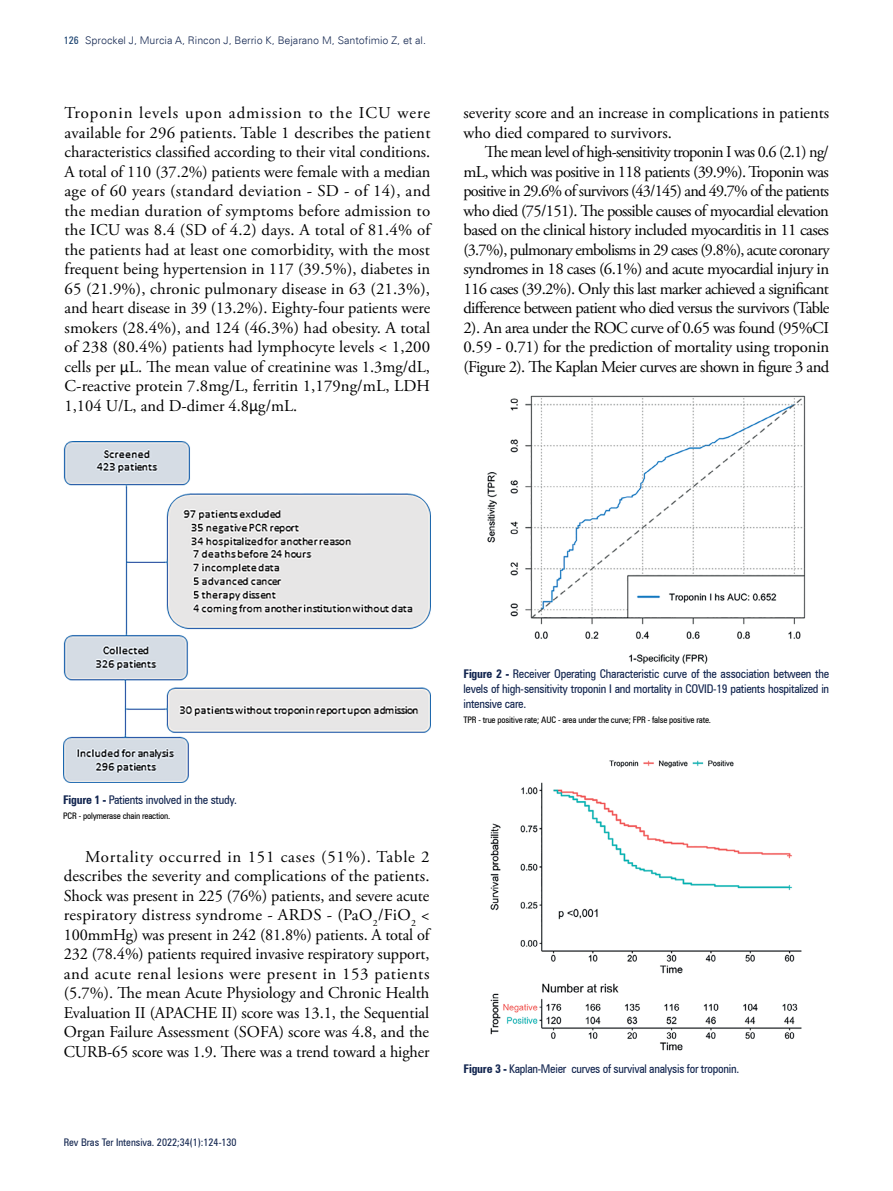
<style>
.page{position:relative;width:893px;height:1191px;background:#fff}
.page>*{position:absolute;margin:0;border:0;box-sizing:border-box;transform-origin:0 0}
.t1{font:16.5px/19.5px "Adobe Garamond Pro";color:#000;text-align:justify}
.t2{font:condensed 12px/15px "Zurich BT";letter-spacing:-.02em;color:#12254f;text-align:justify}
.t3{font:300 10.5px "Zurich BT";color:#12254f}
.t4{font:condensed 10.5px "Zurich BT";color:#12254f}
.t5{font:condensed 9px "Zurich BT";letter-spacing:-.02em;color:#000}
.s1{font-weight:400;font-stretch:condensed;color:#163f6d}
.s2{font-family:"Calibri"}
.s3{font-weight:700}
</style>
<div class="page">
<img style="left:63px;top:441px;width:367px;height:341px">
<img style="left:487px;top:395px;width:319px;height:269px">
<img style="left:490px;top:760px;width:312px;height:291px">
<p class="t3" style="left:64px;top:34px;width:364px"><span class="s1">126</span> Sprockel J, Murcia A, Rincon J, Berrio K, Bejarano M, Santofimio Z, et al.</p>
<p class="t1" style="left:65px;top:104px;width:367px">Troponin levels upon admission to the ICU were available for 296 patients. Table 1 describes the patient characteristics classified according to their vital conditions.<br>A total of 110 (37.2%) patients were female with a median age of 60 years (standard deviation - SD - of 14), and the median duration of symptoms before admission to the ICU was 8.4 (SD of 4.2) days. A total of 81.4% of the patients had at least one comorbidity, with the most frequent being hypertension in 117 (39.5%), diabetes in 65 (21.9%), chronic pulmonary disease in 63 (21.3%), and heart disease in 39 (13.2%). Eighty-four patients were smokers (28.4%), and 124 (46.3%) had obesity. A total of 238 (80.4%) patients had lymphocyte levels &lt; 1,200 cells per <span class="s2">μ</span>L. The mean value of creatinine was 1.3mg/dL, C-reactive protein 7.8mg/L, ferritin 1,179ng/mL, LDH 1,104 U/L, and D-dimer 4.8<span class="s2">μ</span>g/mL.</p>
<p class="t1" style="left:463px;top:104px;width:367px">severity score and an increase in complications in patients who died compared to survivors.</p>
<p class="t1" style="left:463px;top:143px;width:368px;text-indent:21px">The mean level of high-sensitivity troponin I was 0.6 (2.1) ng/ mL, which was positive in 118 patients (39.9%). Troponin was positive in 29.6% of survivors (43/145) and 49.7% of the patients who died (75/151). The possible causes of myocardial elevation based on the clinical history included myocarditis in 11 cases (3.7%), pulmonary embolisms in 29 cases (9.8%), acute coronary syndromes in 18 cases (6.1%) and acute myocardial injury in 116 cases (39.2%). Only this last marker achieved a significant difference between patient who died versus the survivors (Table 2). An area under the ROC curve of 0.65 was found (95%CI 0.59 - 0.71) for the prediction of mortality using troponin (Figure 2). The Kaplan Meier curves are shown in figure 3 and</p>
<p class="t2" style="left:63px;top:791px;width:175px"><span class="s3">Figure 1 -</span> Patients involved in the study.</p>
<p class="t5" style="left:63px;top:810px;width:109px">PCR - polymerase chain reaction.</p>
<p class="t1" style="left:64px;top:847px;width:367px;text-indent:21px">Mortality occurred in 151 cases (51%). Table 2 describes the severity and complications of the patients.<br>Shock was present in 225 (76%) patients, and severe acute respiratory distress syndrome - ARDS - (PaO<sub>2</sub>/FiO<sub>2</sub> &lt; 100mmHg) was present in 242 (81.8%) patients. A total of 232 (78.4%) patients required invasive respiratory support, and acute renal lesions were present in 153 patients (5.7%). The mean Acute Physiology and Chronic Health Evaluation II (APACHE II) score was 13.1, the Sequential Organ Failure Assessment (SOFA) score was 4.8, and the CURB-65 score was 1.9. There was a trend toward a higher</p>
<p class="t4" style="left:64px;top:1135px;width:174px">Rev Bras Ter Intensiva. 2022;34(1):124-130</p>
<p class="t2" style="left:463px;top:666px;width:367px"><span class="s3">Figure 2 -</span> Receiver Operating Characteristic curve of the association between the levels of high-sensitivity troponin I and mortality in COVID-19 patients hospitalized in intensive care.</p>
<p class="t5" style="left:463px;top:714px;width:249px">TPR - true positive rate; AUC - area under the curve; FPR - false positive rate.</p>
<p class="t2" style="left:464px;top:1060px;width:277px"><span class="s3">Figure 3 -</span> Kaplan-Meier curves of survival analysis for troponin.</p>
</div>
